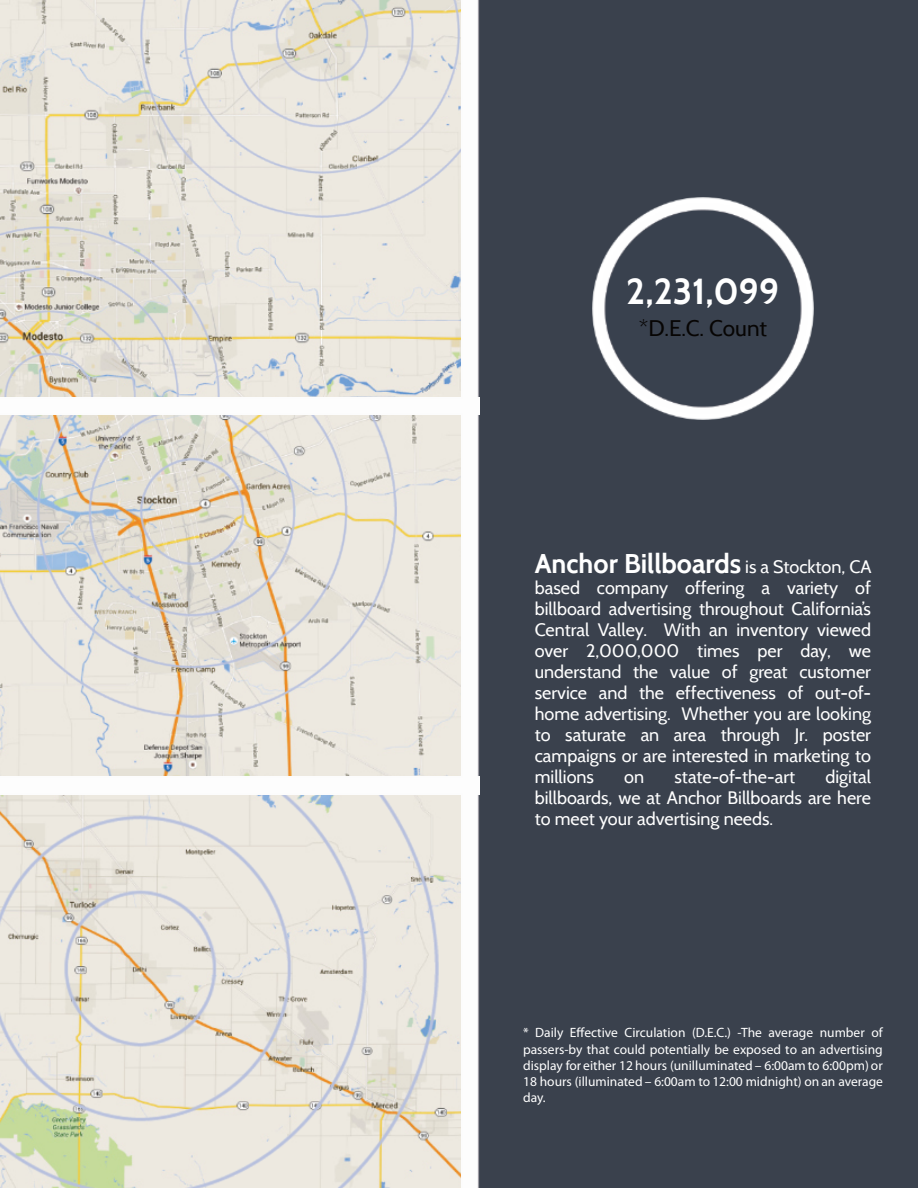
<style>
.page{position:relative;width:918px;height:1188px;background:#fff}
.page>*{position:absolute;margin:0;border:0;box-sizing:border-box;transform-origin:0 0}
.t1{font:700 36px "Cabin";color:#fff}
.t2{font:700 27px "Cabin";color:#fff}
.t3{font:22.5px "Cabin";letter-spacing:-.005em;color:#070504}
.t4{font:18px/21px "Cabin";color:#fff;text-align:justify}
.t5{font:13.5px/16.2px "Myriad Pro";color:#fff;text-align:justify}
.s1{font-weight:400;font-size:18px}
</style>
<div class="page">
<img style="left:0;top:0;width:461px;height:1188px">
<img style="left:140px;top:0;width:321px;height:217px">
<img style="left:0;top:720px;width:439px;height:468px">
<img style="left:0;top:415px;width:397px;height:303px">
<img style="left:0;top:226px;width:220px;height:324px">
<div style="left:477px;top:0;width:441px;height:1188px;background:#3a414d"></div>
<img style="left:592px;top:197px;width:222px;height:222px">
<img style="left:0;top:397px;width:479px;height:18px">
<img style="left:0;top:777px;width:479px;height:17px">
<h1 class="t1" style="left:626px;top:269px;width:155px">2,231,099</h1>
<p class="t3" style="left:639px;top:314px;width:130px">*D.E.C. Count</p>
<h2 class="t2" style="left:535px;top:547px;width:338px">Anchor Billboards <span class="s1">is a Stockton, CA</span></h2>
<p class="t4" style="left:535px;top:577px;width:338px">based company offering a variety of billboard advertising throughout California’s Central Valley. With an inventory viewed over 2,000,000 times per day, we understand the value of great customer service and the effectiveness of out-of&shy;home advertising. Whether you are looking to saturate an area through Jr. poster campaigns or are interested in marketing to millions</p>
<p class="t4" style="left:535px;top:766px;width:338px;text-indent:291px">digital billboards, we at Anchor Billboards are here to meet your advertising needs.</p>
<p class="t4" style="left:624px;top:766px;width:21px">on</p>
<p class="t4" style="left:675px;top:766px;width:122px">state-of-the-art</p>
<p class="t5" style="left:523px;top:1026px;width:361px">* Daily Effective Circulation (D.E.C.) -The average number of passers-by that could potentially be exposed to an advertising display for either 12 hours (unilluminated – 6:00am to 6:00pm) or 18 hours (illuminated – 6:00am to 12:00 midnight) on an average day.</p>
</div>
